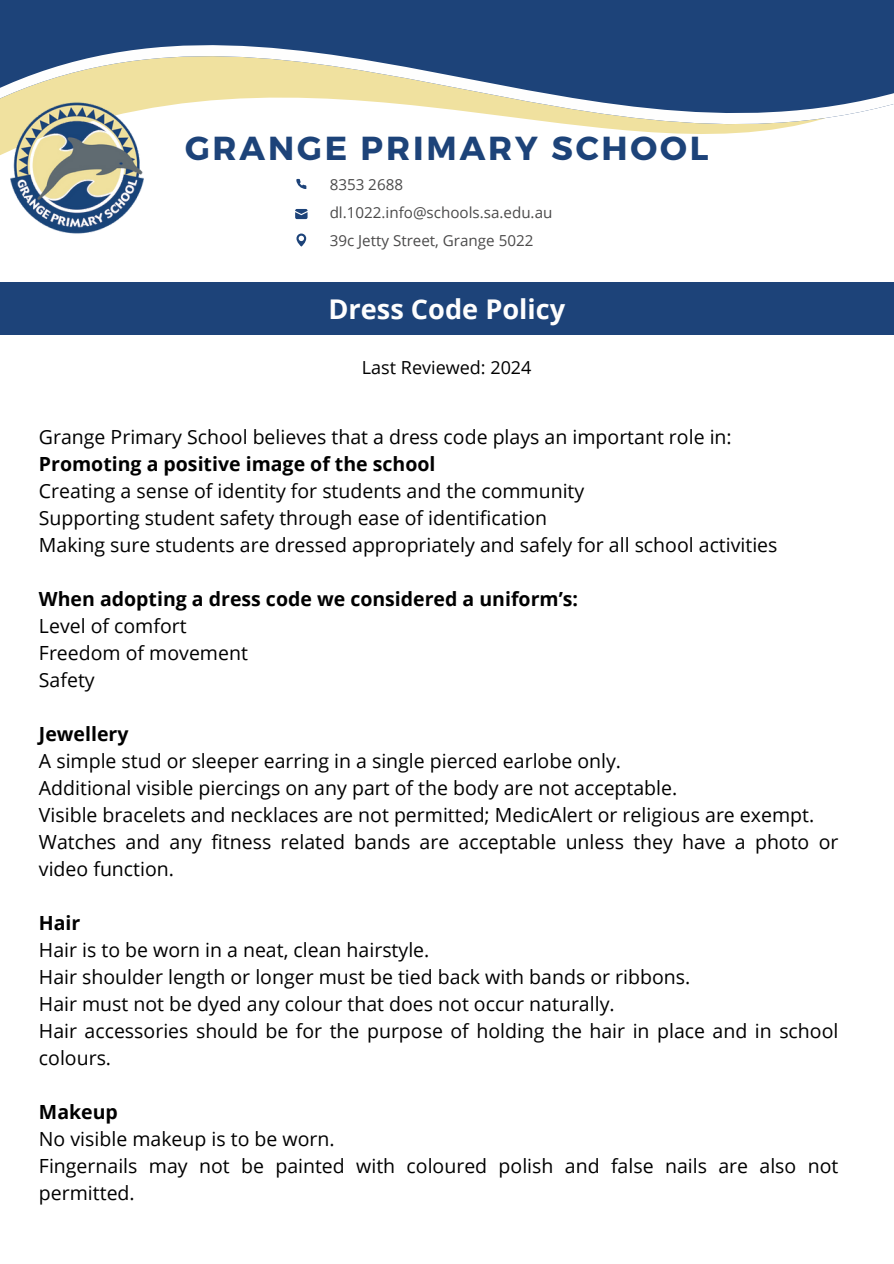
<style>
.page{position:relative;width:894px;height:1264px;background:#fff}
.page>*{position:absolute;margin:0;border:0;box-sizing:border-box;transform-origin:0 0}
.t1{font:700 33.3px "Montserrat";letter-spacing:.085em;color:#1d4379}
.t2{font:700 27.15px "Open Sans";color:#fefefe}
.t3{font:19.5px/27px "Open Sans";color:#000}
.t4{font:700 19.5px/27px "Open Sans";color:#000}
.t5{font:18px "Open Sans";color:#000}
.t6{font:15.15px "Open Sans";color:#4b4a4a}
.s1{font-weight:700}
.s2{font-weight:400}
</style>
<div class="page">
<svg style="left:0;top:0;width:893px;height:211px"></svg>
<img style="left:10px;top:102px;width:133px;height:132px">
<svg style="left:296px;top:233px;width:10px;height:13px"></svg>
<svg style="left:295px;top:209px;width:12px;height:10px"></svg>
<svg style="left:296px;top:179px;width:10px;height:10px"></svg>
<div style="left:0;top:282px;width:893px;height:53px;background:#1d4379"></div>
<p class="t1" style="left:185px;top:127px;width:525px">GRANGE PRIMARY SCHOOL</p>
<h1 class="t6" style="left:329px;top:174px;width:75px">8353 2688</h1>
<p class="t6" style="left:329px;top:202px;width:224px">dl.1022.info@schools.sa.edu.au</p>
<p class="t6" style="left:329px;top:229px;width:205px">39c Jetty Street, Grange 5022</p>
<p class="t2" style="left:328px;top:289px;width:238px">Dress Code Policy</p>
<h3 class="t5" style="left:362px;top:354px;width:171px">Last Reviewed: 2024</h3>
<p class="t3" style="left:39px;top:423px;width:739px">Grange Primary School believes that a dress code plays an important role in:<br><span class="s1">Promoting a positive image of the school<br></span>Creating a sense of identity for students and the community<br>Supporting student safety through ease of identification<br>Making sure students are dressed appropriately and safely for all school activities</p>
<p class="t4" style="left:39px;top:585px;width:540px">When adopting a dress code we considered a uniform’s:<br><span class="s2">Level of comfort<br>Freedom of movement<br>Safety</span></p>
<p class="t3" style="left:39px;top:720px;width:800px"><span class="s1">Jewellery<br></span>A simple stud or sleeper earring in a single pierced earlobe only.<br>Additional visible piercings on any part of the body are not acceptable.<br>Visible bracelets and necklaces are not permitted; MedicAlert or religious are exempt.<br>Watches and any fitness related bands are acceptable unless they have a photo or video function.</p>
<h2 class="t3" style="left:39px;top:909px;width:800px"><span class="s1">Hair<br></span>Hair is to be worn in a neat, clean hairstyle.<br>Hair shoulder length or longer must be tied back with bands or ribbons.<br>Hair must not be dyed any colour that does not occur naturally.<br>Hair accessories should be for the purpose of holding the hair in place and in school colours.</h2>
<h3 class="t3" style="left:39px;top:1098px;width:800px"><span class="s1">Makeup<br></span>No visible makeup is to be worn.<br>Fingernails may not be painted with coloured polish and false nails are also not permitted.</h3>
</div>
